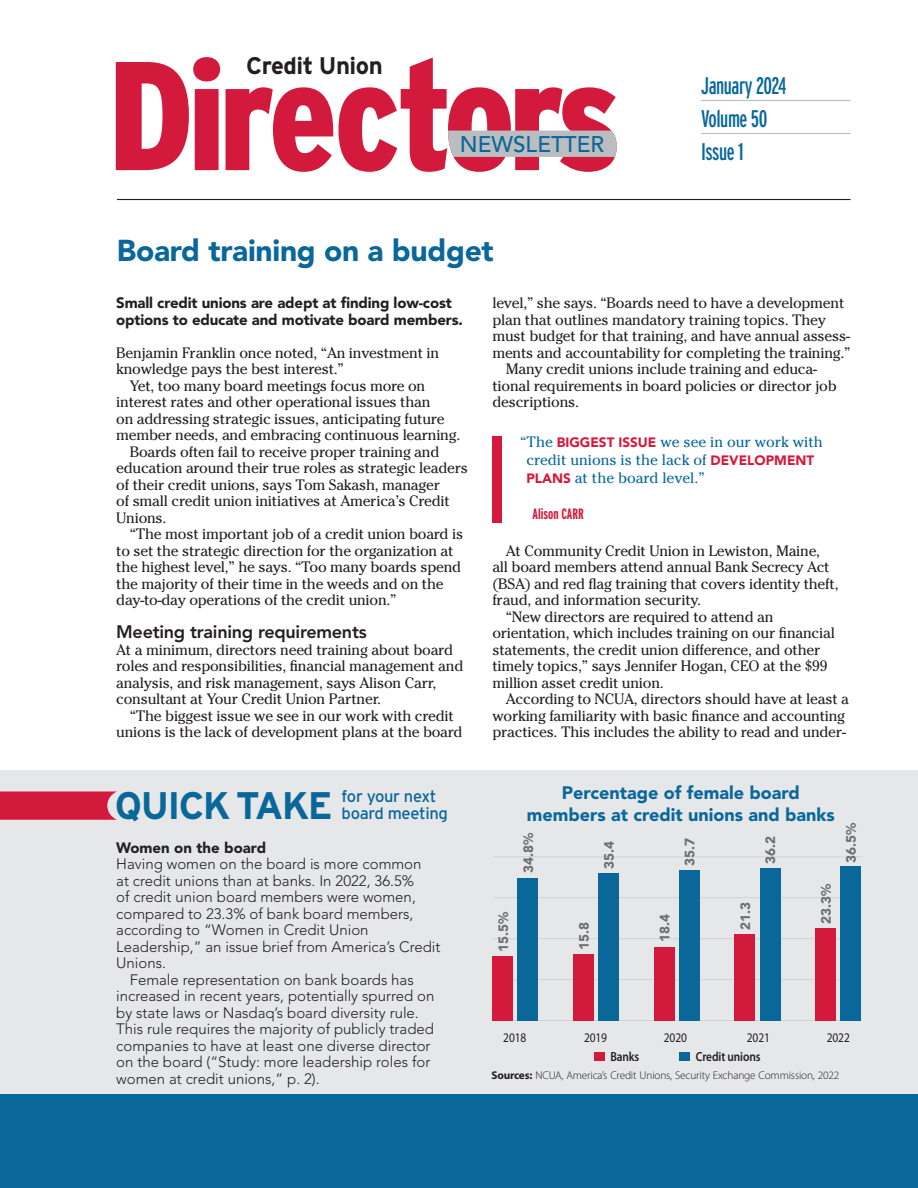
<style>
.page{position:relative;width:918px;height:1188px;background:#fff}
.page>*{position:absolute;margin:0;border:0;box-sizing:border-box;transform-origin:0 0}
.t1{font:900 154.5px "Interstate Condensed";letter-spacing:-.04em;color:#d41a3c}
.t2{font:700 38.4px "Interstate";letter-spacing:-.04em;color:#09679a}
.SubHead{font:900 30px "Avenir LT Std";letter-spacing:-.01em;color:#09679a}
.t3{font:24px "Interstate Compressed";letter-spacing:-.02em;color:#09679a}
.t4{font:700 24px "Interstate";letter-spacing:-.02em;color:#231f20}
.t5{font:500 22.5px "Avenir LT Std";color:#09679a}
.t6{font:900 18px/21.6px "Avenir LT Std";color:#09679a;text-align:center}
.ColumnHead{font:800 18px "Avenir LT Std";letter-spacing:-.015em;color:#231f20}
.t7{font:16.5px/16.5px "Interstate";letter-spacing:-.02em;color:#09679a}
.Body_indent{font:15px/16.5px "Cheltenham Std";letter-spacing:-.015em;color:#231f20}
.Body_indent-2{font:300 15px/16.5px "Avenir LT Std";color:#231f20}
.BodyText{font:15px/16.5px "Cheltenham Std";letter-spacing:-.015em;color:#231f20}
.ByLine{font:900 15px/16.5px "Avenir LT Std";letter-spacing:-.01em;color:#231f20}
.t8{font:15px/18px "Cheltenham Std";color:#09679a}
.t9{font:700 15px "Interstate Compressed";color:#d41a3c}
.t10{font:900 13.5px "Avenir LT Std";color:#6d6e71}
.Quicktake_graphfont{font:13.2px "Myriad Pro";letter-spacing:-.01em;color:#231f20;scale:.86 1}
.Quicktake_graphfont-2{font:600 13.2px "Myriad Pro";letter-spacing:-.01em;color:#231f20;scale:.86 1}
.Table_Source_line{font:300 11.25px "Myriad Pro";letter-spacing:-.015em;color:#231f20}
.s1{font-family:"Avenir LT Std";font-weight:900;font-size:13.5px;color:#d41a3c}
.s2{font-weight:700}
</style>
<div class="page">
<div style="left:0;top:770px;width:918px;height:382px;background:#e6e7e9"></div>
<div style="left:0;top:1095px;width:918px;height:93px;background:#09679a"></div>
<hr style="left:493px;top:938px;width:368px;height:1px;background:#d1d2d4">
<hr style="left:493px;top:979px;width:368px;height:1px;background:#d1d2d4">
<hr style="left:493px;top:1020px;width:368px;height:1px;background:#d1d2d4">
<hr style="left:493px;top:897px;width:368px;height:1px;background:#d1d2d4">
<hr style="left:493px;top:856px;width:368px;height:1px;background:#d1d2d4">
<div style="left:493px;top:957px;width:20px;height:64px;background:#d41a3c"></div>
<div style="left:518px;top:878px;width:20px;height:143px;background:#09679a"></div>
<div style="left:679px;top:1052px;width:11px;height:9px;background:#09679a"></div>
<div style="left:594px;top:1052px;width:11px;height:9px;background:#d41a3c"></div>
<div style="left:574px;top:955px;width:20px;height:66px;background:#d41a3c"></div>
<div style="left:599px;top:873px;width:20px;height:148px;background:#09679a"></div>
<div style="left:654px;top:947px;width:20px;height:74px;background:#d41a3c"></div>
<div style="left:679px;top:871px;width:21px;height:150px;background:#09679a"></div>
<div style="left:735px;top:935px;width:20px;height:86px;background:#d41a3c"></div>
<div style="left:760px;top:868px;width:20px;height:153px;background:#09679a"></div>
<div style="left:815px;top:928px;width:21px;height:93px;background:#d41a3c"></div>
<div style="left:841px;top:867px;width:20px;height:154px;background:#09679a"></div>
<svg style="left:0;top:791px;width:117px;height:29px;background:#d52b4a"></svg>
<div style="left:493px;top:436px;width:9px;height:87px;background:#d41a3c"></div>
<hr style="left:701px;top:133px;width:149px;height:1px;background:#bcbdc0">
<hr style="left:701px;top:100px;width:149px;height:1px;background:#bcbdc0">
<hr style="left:117px;top:199px;width:733px;height:1px;background:#231f20">
<div style="left:448px;top:131px;width:169px;height:26px;background:#bcbdc0"></div>
<p class="t4" style="left:246px;top:52px;width:138px">Credit Union</p>
<p class="t1" style="left:108px;top:30px;width:515px">Directors</p>
<p class="t5" style="left:460px;top:131px;width:146px">NEWSLETTER</p>
<p class="t3" style="left:701px;top:72px;width:87px">January 2024</p>
<p class="t3" style="left:701px;top:106px;width:68px">Volume 50</p>
<p class="t3" style="left:701px;top:138px;width:44px">Issue 1</p>
<p class="SubHead" style="left:117px;top:233px;width:378px">Board training on a budget</p>
<p class="ByLine" style="left:116px;top:295px;width:348px">Small credit unions are adept at finding low-cost options to educate and motivate board members.</p>
<p class="BodyText" style="left:116px;top:344px;width:324px">Benjamin Franklin once noted, “An investment in knowledge pays the best interest.”</p>
<p class="Body_indent" style="left:116px;top:377px;width:346px;text-indent:14px">Yet, too many board meetings focus more on interest rates and other operational issues than<br>on addressing strategic issues, anticipating future member needs, and embracing continuous learning.</p>
<p class="Body_indent" style="left:116px;top:443px;width:353px;text-indent:14px">Boards often fail to receive proper training and education around their true roles as strategic leaders of their credit unions, says Tom Sakash, manager<br>of small credit union initiatives at America’s Credit Unions.</p>
<p class="Body_indent" style="left:116px;top:526px;width:348px;text-indent:14px">“The most important job of a credit union board is to set the strategic direction for the organization at the highest level,” he says. “Too many boards spend the majority of their time in the weeds and on the day-to-day operations of the credit union.”</p>
<p class="ColumnHead" style="left:116px;top:621px;width:252px">Meeting training requirements</p>
<p class="BodyText" style="left:116px;top:641px;width:349px">At a minimum, directors need training about board roles and responsibilities, financial management and analysis, and risk management, says Alison Carr, consultant at Your Credit Union Partner.</p>
<p class="Body_indent" style="left:116px;top:707px;width:348px;text-align:center">“The biggest issue we see in our work with credit unions is the lack of development plans at the board</p>
<p class="Body_indent" style="left:492px;top:295px;width:360px">level,” she says. “Boards need to have a development plan that outlines mandatory training topics. They must budget for that training, and have annual assess&shy;ments and accountability for completing the training.”</p>
<p class="Body_indent" style="left:492px;top:361px;width:346px;text-indent:14px">Many credit unions include training and educa&shy;tional requirements in board policies or director job descriptions.</p>
<p class="t8" style="left:526px;top:433px;width:298px;text-indent:-6px">“The <span class="s1">BIGGEST ISSUE</span> we see in our work with credit unions is the lack of <span class="s1">DEVELOPMENT<br>PLANS</span> at the board level.”</p>
<p class="t9" style="left:533px;top:505px;width:53px">Alison CARR</p>
<p class="Body_indent" style="left:492px;top:542px;width:348px;text-indent:14px">At Community Credit Union in Lewiston, Maine, all board members attend annual Bank Secrecy Act (BSA) and red flag training that covers identity theft, fraud, and information security.</p>
<p class="Body_indent" style="left:492px;top:608px;width:344px;text-indent:14px">“New directors are required to attend an orientation, which includes training on our financial statements, the credit union difference, and other timely topics,” says Jennifer Hogan, CEO at the $99 million asset credit union.</p>
<p class="Body_indent" style="left:492px;top:691px;width:358px;text-indent:14px">According to NCUA, directors should have at least a working familiarity with basic finance and accounting practices. This includes the ability to read and under-</p>
<p class="t2" style="left:115px;top:784px;width:219px">QUICK TAKE</p>
<p class="t7" style="left:342px;top:788px;width:108px">for your next board meeting</p>
<p class="ByLine" style="left:116px;top:839px;width:151px">Women on the board</p>
<p class="Body_indent-2" style="left:116px;top:856px;width:326px">Having women on the board is more common<br>at credit unions than at banks. In 2022, 36.5%<br>of credit union board members were women, compared to 23.3% of bank board members, according to “Women in Credit Union Leadership,” an issue brief from America’s Credit Unions.</p>
<p class="Body_indent-2" style="left:116px;top:971px;width:320px;text-indent:14px">Female representation on bank boards has increased in recent years, potentially spurred on by state laws or Nasdaq’s board diversity rule.<br>This rule requires the majority of publicly traded companies to have at least one diverse director on the board (“Study: more leadership roles for women at credit unions,” p. 2).</p>
<p class="t10" style="left:495px;top:952px;width:42px;rotate:-90deg">15.5%</p>
<p class="t6" style="left:527px;top:782px;width:309px">Percentage of female board members at credit unions and banks</p>
<p class="t10" style="left:520px;top:873px;width:42px;rotate:-90deg">34.8%</p>
<p class="t10" style="left:601px;top:869px;width:29px;rotate:-90deg">35.4</p>
<p class="t10" style="left:576px;top:950px;width:29px;rotate:-90deg">15.8</p>
<p class="t10" style="left:682px;top:866px;width:29px;rotate:-90deg">35.7</p>
<p class="t10" style="left:657px;top:942px;width:29px;rotate:-90deg">18.4</p>
<p class="t10" style="left:762px;top:864px;width:29px;rotate:-90deg">36.2</p>
<p class="t10" style="left:737px;top:930px;width:29px;rotate:-90deg">21.3</p>
<p class="t10" style="left:818px;top:924px;width:42px;rotate:-90deg">23.3%</p>
<p class="t10" style="left:843px;top:863px;width:42px;rotate:-90deg">36.5%</p>
<p class="Quicktake_graphfont" style="left:503px;top:1029px;width:28px">2018</p>
<p class="Quicktake_graphfont" style="left:584px;top:1029px;width:28px">2019</p>
<p class="Quicktake_graphfont" style="left:664px;top:1029px;width:28px">2020</p>
<p class="Quicktake_graphfont" style="left:747px;top:1029px;width:28px">2021</p>
<p class="Quicktake_graphfont" style="left:827px;top:1029px;width:28px">2022</p>
<p class="Quicktake_graphfont-2" style="left:610px;top:1048px;width:35px">Banks</p>
<p class="Quicktake_graphfont-2" style="left:696px;top:1048px;width:77px">Credit unions</p>
<p class="Table_Source_line" style="left:491px;top:1068px;width:350px"><span class="s2">Sources:</span> NCUA, America’s Credit Unions, Security Exchange Commission, 2022</p>
</div>
